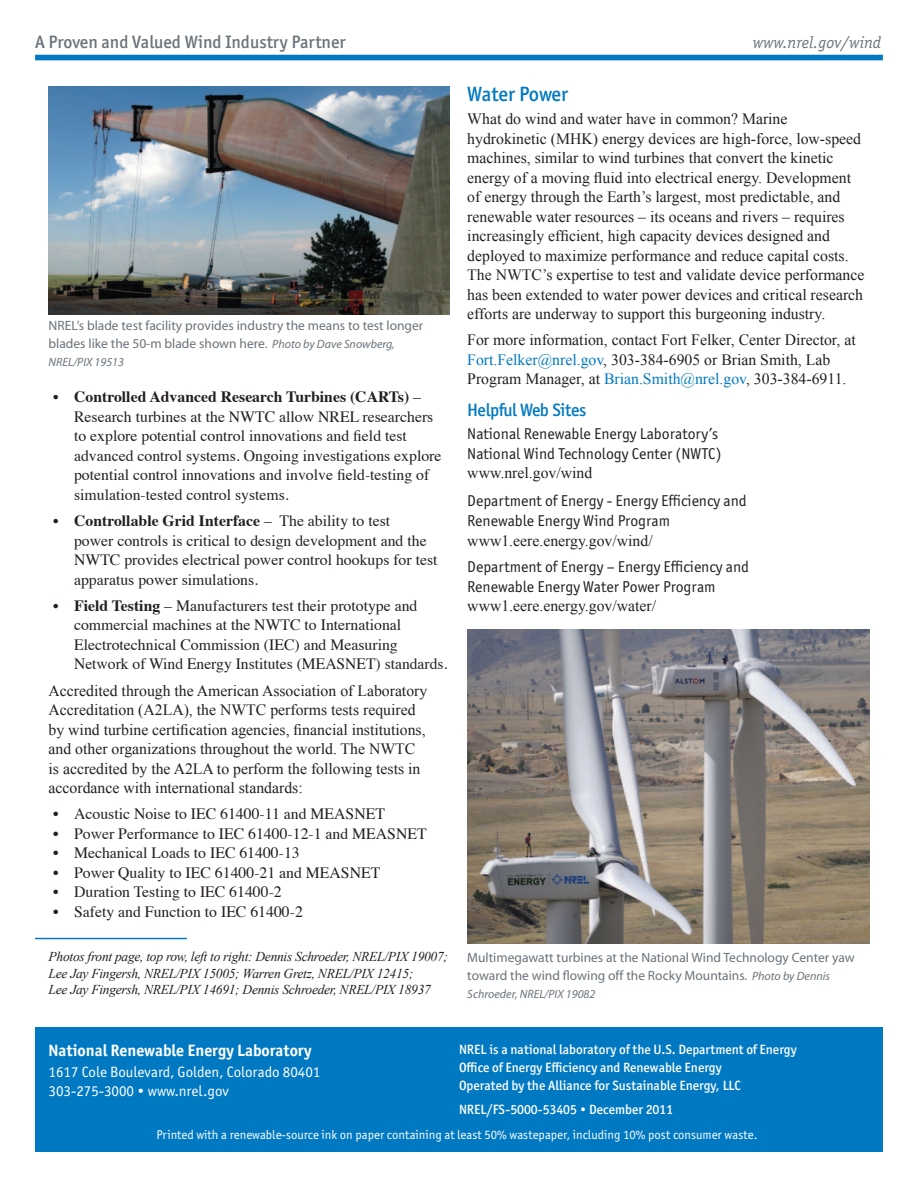
<style>
.page{position:relative;width:918px;height:1188px;background:#fff}
.page>*{position:absolute;margin:0;border:0;box-sizing:border-box;transform-origin:0 0}
.t1{font:500 20.85px "Officina Sans ITC Std";letter-spacing:-.005em;color:#0079c2}
.t2{font:500 18px "Officina Sans ITC Std";color:#6a747b}
.t3{font:500 18px "Officina Sans ITC Std";letter-spacing:-.025em;color:#0079c2}
.t4{font:700 16.5px "Officina Sans ITC Std";color:#fff}
.t5{font:italic 16.5px "Officina Serif Std";color:#6a747b}
.t6{font:15.75px/19.5px "Times New Roman";color:#231f20}
.t7{font:15.75px/19.5px "Times";color:#231f20}
.t8{font:15.75px/19.5px "Officina Sans ITC Std";color:#231f20}
.t9{font:15px/19.5px "Officina Sans ITC Std";color:#fff}
.t10{font:13.5px/18px "Myriad";color:#6a747b}
.t11{font:italic 13.5px/16.5px "Times New Roman";letter-spacing:-.02em;color:#231f20}
.t12{font:500 13.5px/18px "Officina Sans ITC Std";color:#fff}
.t13{font:12.75px "Officina Sans ITC Std";color:#fff}
.t14{font:italic 12px "Myriad Pro";color:#6a747b}
.s1{font-family:"Myriad Pro";font-style:italic;font-size:12px}
.s2{font-weight:700}
.s3{color:#0079c2}
</style>
<div class="page">
<div style="left:35px;top:1027px;width:848px;height:125px;background:#0079c2"></div>
<div style="left:35px;top:55px;width:848px;height:5px;background:#0079c2"></div>
<img style="left:49px;top:86px;width:400px;height:229px">
<img style="left:467px;top:630px;width:402px;height:314px">
<hr style="left:35px;top:938px;width:152px;height:1px;background:#0079c2">
<p class="t2" style="left:35px;top:31px;width:312px">A Proven and Valued Wind Industry Partner</p>
<p class="t5" style="left:753px;top:33px;width:130px">www.nrel.gov/wind</p>
<p class="t10" style="left:49px;top:317px;width:376px">NREL’s blade test facility provides industry the means to test longer blades like the 50-m blade shown here. <span class="s1">Photo by Dave Snowberg,</span></p>
<p class="t14" style="left:49px;top:355px;width:77px">NREL/PIX 19513</p>
<p class="t7" style="left:74px;top:386px;width:369px;text-indent:-21px"><span class="s2">• Controlled Advanced Research Turbines (CARTs)</span> – Research turbines at the NWTC allow NREL researchers to explore potential control innovations and field test advanced control systems. Ongoing investigations explore potential control innovations and involve field-testing of simulation-tested control systems.</p>
<p class="t7" style="left:74px;top:510px;width:365px;text-indent:-21px"><span class="s2">• Controllable Grid Interface</span> – The ability to test<br>power controls is critical to design development and the NWTC provides electrical power control hookups for test apparatus power simulations.</p>
<p class="t7" style="left:74px;top:595px;width:375px;text-indent:-21px"><span class="s2">• Field Testing</span> – Manufacturers test their prototype and commercial machines at the NWTC to International Electrotechnical Commission (IEC) and Measuring Network of Wind Energy Institutes (MEASNET) standards.</p>
<p class="t6" style="left:49px;top:680px;width:380px">Accredited through the American Association of Laboratory Accreditation (A2LA), the NWTC performs tests required by wind turbine certification agencies, financial institutions, and other organizations throughout the world. The NWTC is accredited by the A2LA to perform the following tests in accordance with international standards:</p>
<p class="t7" style="left:53px;top:803px;width:333px">• Acoustic Noise to IEC 61400-11 and MEASNET</p>
<p class="t7" style="left:53px;top:823px;width:375px">• Power Performance to IEC 61400-12-1 and MEASNET</p>
<p class="t7" style="left:53px;top:842px;width:248px">• Mechanical Loads to IEC 61400-13</p>
<p class="t7" style="left:53px;top:862px;width:329px">• Power Quality to IEC 61400-21 and MEASNET</p>
<p class="t7" style="left:53px;top:881px;width:230px">• Duration Testing to IEC 61400-2</p>
<p class="t7" style="left:53px;top:901px;width:251px">• Safety and Function to IEC 61400-2</p>
<p class="t11" style="left:49px;top:948px;width:401px">Photos front page, top row, left to right: Dennis Schroeder, NREL/PIX 19007;<br>Lee Jay Fingersh, NREL/PIX 15005; Warren Gretz, NREL/PIX 12415;<br>Lee Jay Fingersh, NREL/PIX 14691; Dennis Schroeder, NREL/PIX 18937</p>
<h1 class="t1" style="left:467px;top:82px;width:102px">Water Power</h1>
<p class="t6" style="left:467px;top:109px;width:399px">What do wind and water have in common? Marine hydrokinetic (MHK) energy devices are high-force, low-speed machines, similar to wind turbines that convert the kinetic energy of a moving fluid into electrical energy. Development of energy through the Earth’s largest, most predictable, and renewable water resources – its oceans and rivers – requires increasingly efficient, high capacity devices designed and deployed to maximize performance and reduce capital costs.<br>The NWTC’s expertise to test and validate device performance has been extended to water power devices and critical research efforts are underway to support this burgeoning industry.</p>
<p class="t6" style="left:467px;top:330px;width:390px">For more information, contact Fort Felker, Center Director, at<br><span class="s3">Fort.Felker@nrel.gov</span>, 303-384-6905 or Brian Smith, Lab<br>Program Manager, at <span class="s3">Brian.Smith@nrel.gov</span>, 303-384-6911.</p>
<p class="t3" style="left:467px;top:400px;width:121px">Helpful Web Sites</p>
<p class="t8" style="left:467px;top:424px;width:256px">National Renewable Energy Laboratory’s<br>National Wind Technology Center (NWTC)</p>
<p class="t6" style="left:467px;top:463px;width:126px">www.nrel.gov/wind</p>
<p class="t8" style="left:467px;top:490px;width:281px;line-height:20.9px">Department of Energy - Energy Efficiency and<br>Renewable Energy Wind Program</p>
<p class="t6" style="left:467px;top:531px;width:187px">www1.eere.energy.gov/wind/</p>
<p class="t8" style="left:467px;top:557px;width:283px">Department of Energy – Energy Efficiency and<br>Renewable Energy Water Power Program</p>
<p class="t6" style="left:467px;top:596px;width:190px">www1.eere.energy.gov/water/</p>
<p class="t10" style="left:467px;top:949px;width:389px">Multimegawatt turbines at the National Wind Technology Center yaw toward the wind flowing off the Rocky Mountains. <span class="s1">Photo by Dennis</span></p>
<p class="t14" style="left:467px;top:987px;width:130px">Schroeder, NREL/PIX 19082</p>
<p class="t12" style="left:459px;top:1040px;width:339px">NREL is a national laboratory of the U.S. Department of Energy<br>Office of Energy Efficiency and Renewable Energy<br>Operated by the Alliance for Sustainable Energy, LLC</p>
<p class="t12" style="left:459px;top:1101px;width:216px">NREL/FS-5000-53405 • December 2011</p>
<p class="t13" style="left:156px;top:1127px;width:603px">Printed with a renewable-source ink on paper containing at least 50% wastepaper, including 10% post consumer waste.</p>
<p class="t4" style="left:49px;top:1040px;width:264px">National Renewable Energy Laboratory</p>
<p class="t9" style="left:49px;top:1062px;width:273px">1617 Cole Boulevard, Golden, Colorado 80401<br>303-275-3000 • www.nrel.gov</p>
</div>
